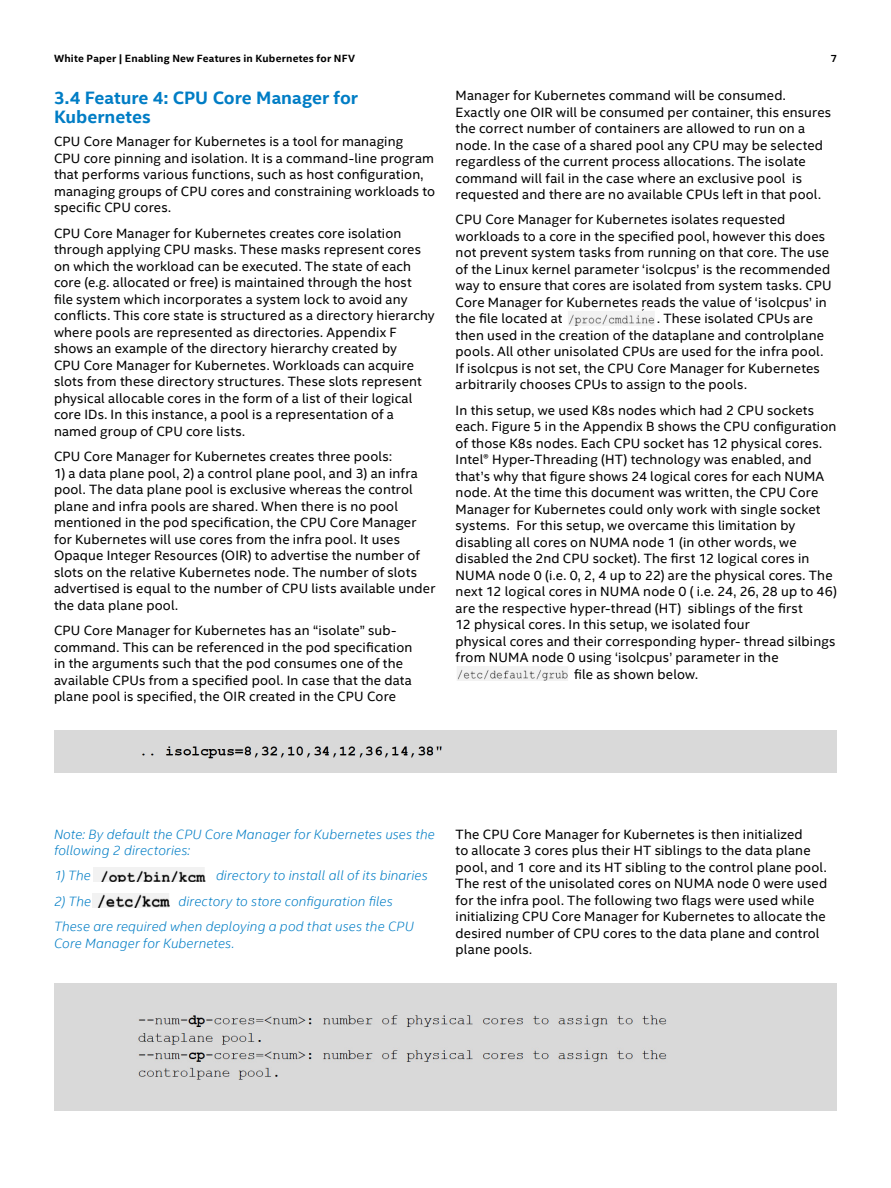
<style>
.page{position:relative;width:891px;height:1188px;background:#fff}
.page>*{position:absolute;margin:0;border:0;box-sizing:border-box;transform-origin:0 0}
.t1{font:700 18px/19.5px "Intel Clear";color:#007dc5}
.t2{font:13.5px/16.5px "Intel Clear";letter-spacing:.01em;color:#000}
.t3{font:italic 300 13.5px/16.5px "Intel Clear";letter-spacing:.01em;color:#007dc5}
.t4{font:700 10.5px "Intel Clear";letter-spacing:.02em;color:#000}
</style>
<div class="page">
<img style="left:568px;top:310px;width:86px;height:15px">
<img style="left:457px;top:666px;width:111px;height:14px">
<img style="left:93px;top:868px;width:113px;height:14px">
<img style="left:93px;top:893px;width:77px;height:14px">
<div style="left:54px;top:731px;width:783px;height:42px;background:#d9d9d9"></div>
<img style="left:142px;top:746px;width:300px;height:13px">
<div style="left:54px;top:983px;width:783px;height:128px;background:#d9d9d9"></div>
<img style="left:138px;top:1015px;width:529px;height:65px">
<p class="t4" style="left:54px;top:51px;width:303px">White Paper | Enabling New Features in Kubernetes for NFV</p>
<p class="t4" style="left:831px;top:51px;width:8px">7</p>
<h1 class="t1" style="left:54px;top:87px;width:305px">3.4 Feature 4: CPU Core Manager for<br>Kubernetes</h1>
<p class="t2" style="left:54px;top:133px;width:383px">CPU Core Manager for Kubernetes is a tool for managing<br>CPU core pinning and isolation. It is a command-line program that performs various functions, such as host configuration, managing groups of CPU cores and constraining workloads to specific CPU cores.</p>
<p class="t2" style="left:54px;top:224px;width:382px">CPU Core Manager for Kubernetes creates core isolation through applying CPU masks. These masks represent cores on which the workload can be executed. The state of each core (e.g. allocated or free) is maintained through the host<br>file system which incorporates a system lock to avoid any conflicts. This core state is structured as a directory hierarchy where pools are represented as directories. Appendix F shows an example of the directory hierarchy created by<br>CPU Core Manager for Kubernetes. Workloads can acquire slots from these directory structures. These slots represent physical allocable cores in the form of a list of their logical core IDs. In this instance, a pool is a representation of a named group of CPU core lists.</p>
<p class="t2" style="left:54px;top:448px;width:339px">CPU Core Manager for Kubernetes creates three pools:</p>
<p class="t2" style="left:54px;top:464px;width:383px">1) a data plane pool, 2) a control plane pool, and 3) an infra pool. The data plane pool is exclusive whereas the control plane and infra pools are shared. When there is no pool mentioned in the pod specification, the CPU Core Manager for Kubernetes will use cores from the infra pool. It uses Opaque Integer Resources (OIR) to advertise the number of slots on the relative Kubernetes node. The number of slots advertised is equal to the number of CPU lists available under the data plane pool.</p>
<p class="t2" style="left:54px;top:622px;width:360px">CPU Core Manager for Kubernetes has an “isolate” sub&shy;command. This can be referenced in the pod specification in the arguments such that the pod consumes one of the available CPUs from a specified pool. In case that the data plane pool is specified, the OIR created in the CPU Core</p>
<p class="t2" style="left:456px;top:87px;width:377px">Manager for Kubernetes command will be consumed.<br>Exactly one OIR will be consumed per container, this ensures the correct number of containers are allowed to run on a node. In the case of a shared pool any CPU may be selected regardless of the current process allocations. The isolate command will fail in the case where an exclusive pool is requested and there are no available CPUs left in that pool.</p>
<p class="t2" style="left:456px;top:211px;width:378px">CPU Core Manager for Kubernetes isolates requested workloads to a core in the specified pool, however this does not prevent system tasks from running on that core. The use of the Linux kernel parameter ‘isolcpus’ is the recommended way to ensure that cores are isolated from system tasks. CPU Core Manager for Kubernetes reads the value of ‘isolcpus’ in the file located at</p>
<p class="t2" style="left:456px;top:310px;width:370px;text-indent:202px">. These isolated CPUs are then used in the creation of the dataplane and controlplane pools. All other unisolated CPUs are used for the infra pool.<br>If isolcpus is not set, the CPU Core Manager for Kubernetes arbitrarily chooses CPUs to assign to the pools.</p>
<p class="t2" style="left:456px;top:401px;width:360px">In this setup, we used K8s nodes which had 2 CPU sockets</p>
<p class="t2" style="left:456px;top:418px;width:382px">each. Figure 5 in the Appendix B shows the CPU configuration</p>
<p class="t2" style="left:456px;top:434px;width:368px">of those K8s nodes. Each CPU socket has 12 physical cores.</p>
<p class="t2" style="left:456px;top:451px;width:358px">Intel® Hyper-Threading (HT) technology was enabled, and</p>
<p class="t2" style="left:456px;top:467px;width:370px">that’s why that figure shows 24 logical cores for each NUMA</p>
<p class="t2" style="left:456px;top:484px;width:364px">node. At the time this document was written, the CPU Core</p>
<p class="t2" style="left:456px;top:500px;width:367px">Manager for Kubernetes could only work with single socket</p>
<p class="t2" style="left:456px;top:517px;width:341px">systems. For this setup, we overcame this limitation by</p>
<p class="t2" style="left:456px;top:533px;width:343px">disabling all cores on NUMA node 1 (in other words, we</p>
<p class="t2" style="left:456px;top:550px;width:355px">disabled the 2nd CPU socket). The first 12 logical cores in</p>
<p class="t2" style="left:456px;top:566px;width:379px">NUMA node 0 (i.e. 0, 2, 4 up to 22) are the physical cores. The</p>
<p class="t2" style="left:456px;top:583px;width:383px">next 12 logical cores in NUMA node 0 ( i.e. 24, 26, 28 up to 46)</p>
<p class="t2" style="left:456px;top:599px;width:349px">are the respective hyper-thread (HT) siblings of the first</p>
<p class="t2" style="left:456px;top:616px;width:296px">12 physical cores. In this setup, we isolated four</p>
<p class="t2" style="left:456px;top:632px;width:381px">physical cores and their corresponding hyper- thread silbings</p>
<p class="t2" style="left:456px;top:649px;width:325px">from NUMA node 0 using ‘isolcpus’ parameter in the</p>
<p class="t2" style="left:574px;top:665px;width:125px">file as shown below.</p>
<p class="t3" style="left:54px;top:825px;width:382px">Note: By default the CPU Core Manager for Kubernetes uses the following 2 directories:</p>
<p class="t3" style="left:54px;top:867px;width:38px">1) The</p>
<p class="t3" style="left:216px;top:867px;width:213px">directory to install all of its binaries</p>
<p class="t3" style="left:54px;top:893px;width:39px">2) The</p>
<p class="t3" style="left:54px;top:888px;width:361px;line-height:25.3px;text-indent:124px">directory to store configuration files<br>These are required when deploying a pod that uses the CPU</p>
<p class="t3" style="left:54px;top:934px;width:182px">Core Manager for Kubernetes.</p>
<p class="t2" style="left:456px;top:825px;width:373px">The CPU Core Manager for Kubernetes is then initialized<br>to allocate 3 cores plus their HT siblings to the data plane pool, and 1 core and its HT sibling to the control plane pool.<br>The rest of the unisolated cores on NUMA node 0 were used for the infra pool. The following two flags were used while initializing CPU Core Manager for Kubernetes to allocate the desired number of CPU cores to the data plane and control plane pools.</p>
</div>
